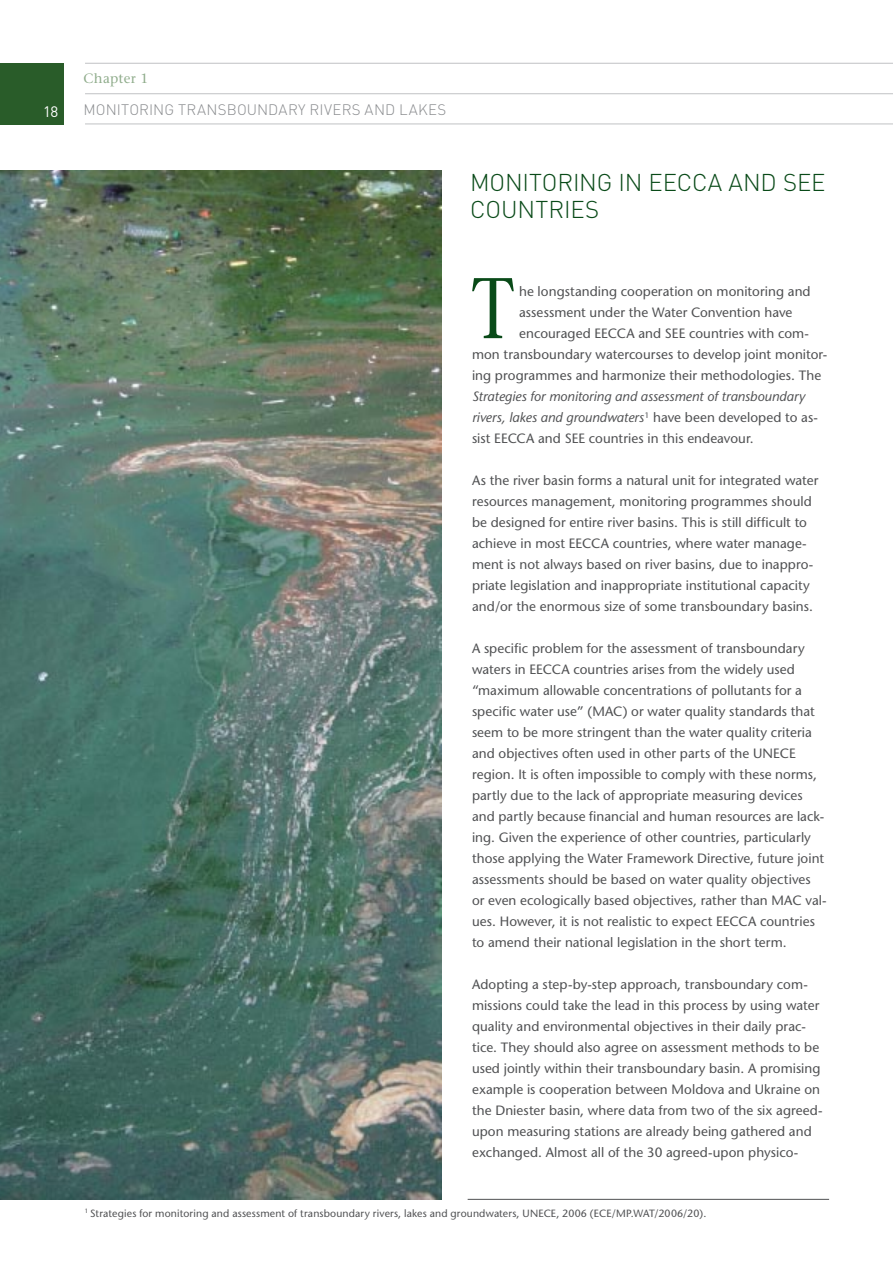
<style>
.page{position:relative;width:893px;height:1263px;background:#fff}
.page>*{position:absolute;margin:0;border:0;box-sizing:border-box;transform-origin:0 0}
.t1{font:85.8px "Stone Serif";color:#094a18;scale:.8 1}
.t2{font:300 24px/27px "DIN";letter-spacing:-.005em;color:#094a18}
.t3{font:300 15px "DIN";letter-spacing:.01em;color:#8a8c8f}
.t4{font:15px "DIN";color:#fff}
.t5{font:13.5px/21px "Stone Sans";letter-spacing:.005em;color:#505153}
.t6{font:italic 13.5px/21px "Stone Sans";color:#505153}
.t7{font:13.5px "Stone Serif";letter-spacing:.02em;color:#8fac8b}
.t8{font:10.5px "Stone Sans";letter-spacing:.015em;color:#505153}
.s1{font-style:normal}
</style>
<div class="page">
<img style="left:0;top:170px;width:441px;height:1029px">
<hr style="left:468px;top:1199px;width:361px;height:1px;background:#505153">
<div style="left:0;top:63px;width:64px;height:61px;background:#295c29"></div>
<hr style="left:85px;top:63px;width:808px;height:1px;background:#c0c2c4">
<hr style="left:85px;top:93px;width:808px;height:1px;background:#c0c2c4">
<hr style="left:85px;top:124px;width:808px;height:1px;background:#c0c2c4">
<p class="t4" style="left:43px;top:102px;width:17px">18</p>
<p class="t7" style="left:84px;top:70px;width:66px">Chapter 1</p>
<p class="t3" style="left:84px;top:100px;width:364px">MONITORING TRANSBOUNDARY RIVERS AND LAKES</p>
<h2 class="t2" style="left:470px;top:169px;width:357px">MONITORING IN EECCA AND SEE<br>COUNTRIES</h2>
<h1 class="t1" style="left:472px;top:256px;width:54px">T</h1>
<p class="t5" style="left:519px;top:281px;width:293px">he longstanding cooperation on monitoring and</p>
<p class="t5" style="left:519px;top:302px;width:275px">assessment under the Water Convention have</p>
<p class="t5" style="left:519px;top:323px;width:291px">encouraged EECCA and SEE countries with com-</p>
<p class="t5" style="left:472px;top:344px;width:357px">mon transboundary watercourses to develop joint monitor-</p>
<p class="t5" style="left:472px;top:365px;width:351px">ing programmes and harmonize their methodologies. The</p>
<p class="t6" style="left:472px;top:386px;width:347px">Strategies for monitoring and assessment of transboundary rivers, lakes and groundwaters<sup>1</sup> <span class="s1">have been developed to as&shy;sist EECCA and SEE countries in this endeavour.</span></p>
<p class="t5" style="left:472px;top:470px;width:348px">As the river basin forms a natural unit for integrated water resources management, monitoring programmes should be designed for entire river basins. This is still difficult to achieve in most EECCA countries, where water manage&shy;ment is not always based on river basins, due to inappro&shy;priate legislation and inappropriate institutional capacity and/or the enormous size of some transboundary basins.</p>
<p class="t5" style="left:472px;top:638px;width:356px">A specific problem for the assessment of transboundary waters in EECCA countries arises from the widely used “maximum allowable concentrations of pollutants for a specific water use” (MAC) or water quality standards that seem to be more stringent than the water quality criteria and objectives often used in other parts of the UNECE region. It is often impossible to comply with these norms, partly due to the lack of appropriate measuring devices and partly because financial and human resources are lack&shy;ing. Given the experience of other countries, particularly those applying the Water Framework Directive, future joint assessments should be based on water quality objectives or even ecologically based objectives, rather than MAC val&shy;ues. However, it is not realistic to expect EECCA countries to amend their national legislation in the short term.</p>
<p class="t5" style="left:472px;top:974px;width:352px">Adopting a step-by-step approach, transboundary com&shy;missions could take the lead in this process by using water quality and environmental objectives in their daily prac&shy;tice. They should also agree on assessment methods to be used jointly within their transboundary basin. A promising example is cooperation between Moldova and Ukraine on the Dniester basin, where data from two of the six agreed&shy;upon measuring stations are already being gathered and exchanged. Almost all of the 30 agreed-upon physico-</p>
<p class="t8" style="left:85px;top:1206px;width:623px"><sup>1</sup> Strategies for monitoring and assessment of transboundary rivers, lakes and groundwaters, UNECE, 2006 (ECE/MP.WAT/2006/20).</p>
</div>
